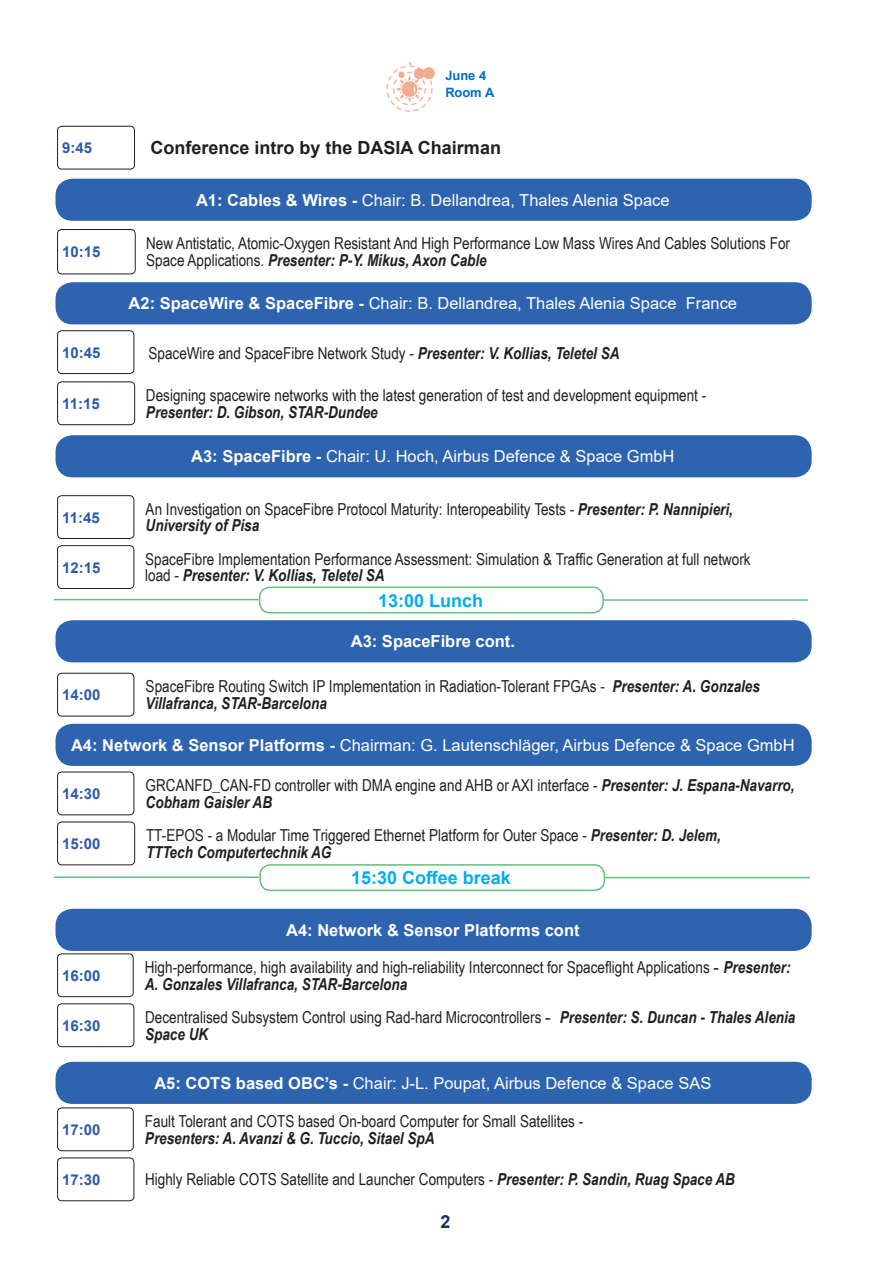
<style>
.page{position:relative;width:893px;height:1263px;background:#fff}
.page>*{position:absolute;margin:0;border:0;box-sizing:border-box;transform-origin:0 0}
.t1{font:700 18px "Arial";color:#231f20}
.t2{font:700 18px "Arial";color:#00aeef}
.t3{font:700 18px "Arial";color:#133661}
.t4{font:16.5px/16.5px "Arial Narrow";color:#231f20}
.t5{font:16.5px "Arial";color:#fff}
.t6{font:700 16.5px "Arial";color:#fff}
.t7{font:700 15px "Arial";color:#2d5ba9}
.t8{font:700 12.9px/16.5px "Arial";letter-spacing:-.015em;color:#0070c0}
.s1{font-weight:700}
.s2{font-weight:700;font-style:italic}
.s3{font-family:"Arial"}
</style>
<div class="page">
<div style="left:55px;top:178px;width:757px;height:44px;background:#2d63af;border-radius:18px"></div>
<div style="left:54px;top:177px;width:759px;height:45px;border:2px solid #fff;border-radius:18px"></div>
<div style="left:55px;top:434px;width:757px;height:44px;background:#2d63af;border-radius:18px"></div>
<div style="left:54px;top:434px;width:759px;height:45px;border:2px solid #fff;border-radius:18px"></div>
<div style="left:55px;top:281px;width:757px;height:44px;background:#2d63af;border-radius:18px"></div>
<div style="left:54px;top:281px;width:759px;height:45px;border:2px solid #fff;border-radius:18px"></div>
<div style="left:57px;top:229px;width:79px;height:45px;border:1px solid #231f20;border-radius:4px"></div>
<div style="left:57px;top:330px;width:77px;height:44px;border:1px solid #231f20;border-radius:4px"></div>
<div style="left:57px;top:381px;width:78px;height:44px;border:1px solid #231f20;border-radius:4px"></div>
<div style="left:57px;top:495px;width:77px;height:44px;border:1px solid #231f20;border-radius:4px"></div>
<div style="left:57px;top:545px;width:77px;height:44px;border:1px solid #231f20;border-radius:4px"></div>
<div style="left:55px;top:619px;width:757px;height:44px;background:#2d63af;border-radius:18px"></div>
<div style="left:54px;top:619px;width:759px;height:45px;border:2px solid #fff;border-radius:18px"></div>
<div style="left:57px;top:673px;width:77px;height:43px;border:1px solid #231f20;border-radius:4px"></div>
<div style="left:55px;top:723px;width:757px;height:44px;background:#2d63af;border-radius:18px"></div>
<div style="left:54px;top:722px;width:759px;height:45px;border:2px solid #fff;border-radius:18px"></div>
<div style="left:57px;top:772px;width:77px;height:43px;border:1px solid #231f20;border-radius:4px"></div>
<div style="left:55px;top:908px;width:757px;height:44px;background:#2d63af;border-radius:18px"></div>
<div style="left:54px;top:907px;width:759px;height:45px;border:2px solid #fff;border-radius:18px"></div>
<div style="left:57px;top:953px;width:77px;height:44px;border:1px solid #231f20;border-radius:4px"></div>
<div style="left:57px;top:1003px;width:77px;height:44px;border:1px solid #231f20;border-radius:4px"></div>
<div style="left:55px;top:1061px;width:757px;height:44px;background:#2d63af;border-radius:18px"></div>
<div style="left:54px;top:1060px;width:759px;height:45px;border:2px solid #fff;border-radius:18px"></div>
<div style="left:57px;top:1107px;width:77px;height:44px;border:1px solid #231f20;border-radius:4px"></div>
<div style="left:57px;top:1157px;width:77px;height:44px;border:1px solid #231f20;border-radius:4px"></div>
<div style="left:259px;top:587px;width:345px;height:26px;border:2px solid #64bf7b;border-radius:10px"></div>
<hr style="left:604px;top:599px;width:204px;height:2px;background:#64bf7b">
<hr style="left:54px;top:599px;width:204px;height:1px;background:#64bf7b">
<div style="left:57px;top:822px;width:78px;height:43px;border:1px solid #231f20;border-radius:4px"></div>
<div style="left:259px;top:864px;width:346px;height:27px;border:2px solid #64bf7b;border-radius:10px"></div>
<hr style="left:605px;top:877px;width:205px;height:1px;background:#64bf7b">
<hr style="left:54px;top:876px;width:205px;height:2px;background:#64bf7b">
<div style="left:57px;top:126px;width:78px;height:43px;border:1px solid #231f20;border-radius:4px"></div>
<img style="left:387px;top:63px;width:47px;height:48px">
<p class="t8" style="left:445px;top:68px;width:50px">June 4<br>Room A</p>
<p class="t7" style="left:62px;top:137px;width:32px">9:45</p>
<p class="t1" style="left:151px;top:135px;width:352px">Conference intro by the DASIA Chairman</p>
<p class="t7" style="left:62px;top:241px;width:40px">10:15</p>
<p class="t5" style="left:196px;top:189px;width:475px"><span class="s1">A1: Cables &amp; Wires -</span> Chair: B. Dellandrea, Thales Alenia Space</p>
<p class="t4" style="left:146px;top:235px;width:645px">New Antistatic, Atomic-Oxygen Resistant And High Performance Low Mass Wires And Cables Solutions For<br>Space Applications. <span class="s2">Presenter: P-Y. Mikus, Axon Cable</span></p>
<p class="t5" style="left:129px;top:292px;width:610px"><span class="s1">A2: SpaceWire &amp; SpaceFibre -</span> Chair: B. Dellandrea, Thales Alenia Space France</p>
<p class="t7" style="left:62px;top:342px;width:40px">10:45</p>
<p class="t4" style="left:148px;top:344px;width:473px">SpaceWire and SpaceFibre Network Study - <span class="s2">Presenter: V. Kollias, Teletel SA</span></p>
<p class="t7" style="left:62px;top:393px;width:39px">11:15</p>
<p class="t4" style="left:146px;top:386px;width:562px">Designing spacewire networks with the latest generation of test and development equipment -<br><span class="s2">Presenter: D. Gibson, STAR-Dundee</span></p>
<p class="t5" style="left:191px;top:445px;width:485px"><span class="s1">A3: SpaceFibre -</span> Chair: U. Hoch, Airbus Defence &amp; Space GmbH</p>
<p class="t7" style="left:62px;top:507px;width:39px">11:45</p>
<p class="t4" style="left:146px;top:500px;width:589px">An Investigation on SpaceFibre Protocol Maturity: Interopeability Tests - <span class="s2">Presenter: P. Nannipieri,<br>University of Pisa</span></p>
<p class="t7" style="left:62px;top:557px;width:40px">12:15</p>
<p class="t4" style="left:145px;top:550px;width:607px">SpaceFibre Implementation Performance Assessment: Simulation &amp; Traffic Generation at full network load - <span class="s2">Presenter: V. Kollias, Teletel SA</span></p>
<p class="t2" style="left:378px;top:588px;width:107px">13:00 Lunch</p>
<p class="t6" style="left:351px;top:630px;width:166px">A3: SpaceFibre cont.</p>
<p class="t7" style="left:62px;top:684px;width:40px">14:00</p>
<p class="t4" style="left:146px;top:678px;width:616px">SpaceFibre Routing Switch IP Implementation in Radiation-Tolerant FPGAs - <span class="s2">Presenter: A. Gonzales<br>Villafranca, STAR-Barcelona</span></p>
<p class="t5" style="left:71px;top:734px;width:725px"><span class="s1">A4: Network &amp; Sensor Platforms -</span> Chairman: G. Lautenschläger, Airbus Defence &amp; Space GmbH</p>
<p class="t7" style="left:62px;top:783px;width:40px">14:30</p>
<p class="t4" style="left:146px;top:776px;width:650px">GRCANFD_CAN-FD controller with DMA engine and AHB or AXI interface - <span class="s2">Presenter: J. Espana-Navarro,<br>Cobham Gaisler AB</span></p>
<p class="t7" style="left:62px;top:833px;width:40px">15:00</p>
<p class="t4" style="left:146px;top:826px;width:576px">TT-EPOS - a Modular Time Triggered Ethernet Platform for Outer Space - <span class="s2">Presenter: D. Jelem,<br>TTTech Computertechnik AG</span></p>
<p class="t2" style="left:351px;top:865px;width:161px">15:30 Coffee break</p>
<p class="t6" style="left:286px;top:918px;width:295px">A4: Network &amp; Sensor Platforms cont</p>
<p class="t7" style="left:62px;top:965px;width:40px">16:00</p>
<p class="t4" style="left:145px;top:958px;width:647px">High-performance, high availability and high-reliability Interconnect for Spaceflight Applications <span class="s3">-</span> <span class="s2">Presenter:<br>A. Gonzales Villafranca, STAR-Barcelona</span></p>
<p class="t7" style="left:62px;top:1015px;width:40px">16:30</p>
<p class="t4" style="left:145px;top:1008px;width:652px">Decentralised Subsystem Control using Rad-hard Microcontrollers <span class="s3">-</span> <span class="s2">Presenter: S. Duncan - Thales Alenia<br>Space UK</span></p>
<p class="t5" style="left:154px;top:1072px;width:558px"><span class="s1">A5: COTS based OBC’s -</span> Chair: J-L. Poupat, Airbus Defence &amp; Space SAS</p>
<p class="t7" style="left:62px;top:1119px;width:40px">17:00</p>
<p class="t4" style="left:145px;top:1112px;width:440px">Fault Tolerant and COTS based On-board Computer for Small Satellites -<br><span class="s2">Presenters: A. Avanzi &amp; G. Tuccio, Sitael SpA</span></p>
<p class="t7" style="left:62px;top:1169px;width:40px">17:30</p>
<p class="t4" style="left:145px;top:1171px;width:591px">Highly Reliable COTS Satellite and Launcher Computers - <span class="s2">Presenter: P. Sandin, Ruag Space AB</span></p>
<p class="t3" style="left:440px;top:1209px;width:12px">2</p>
</div>
